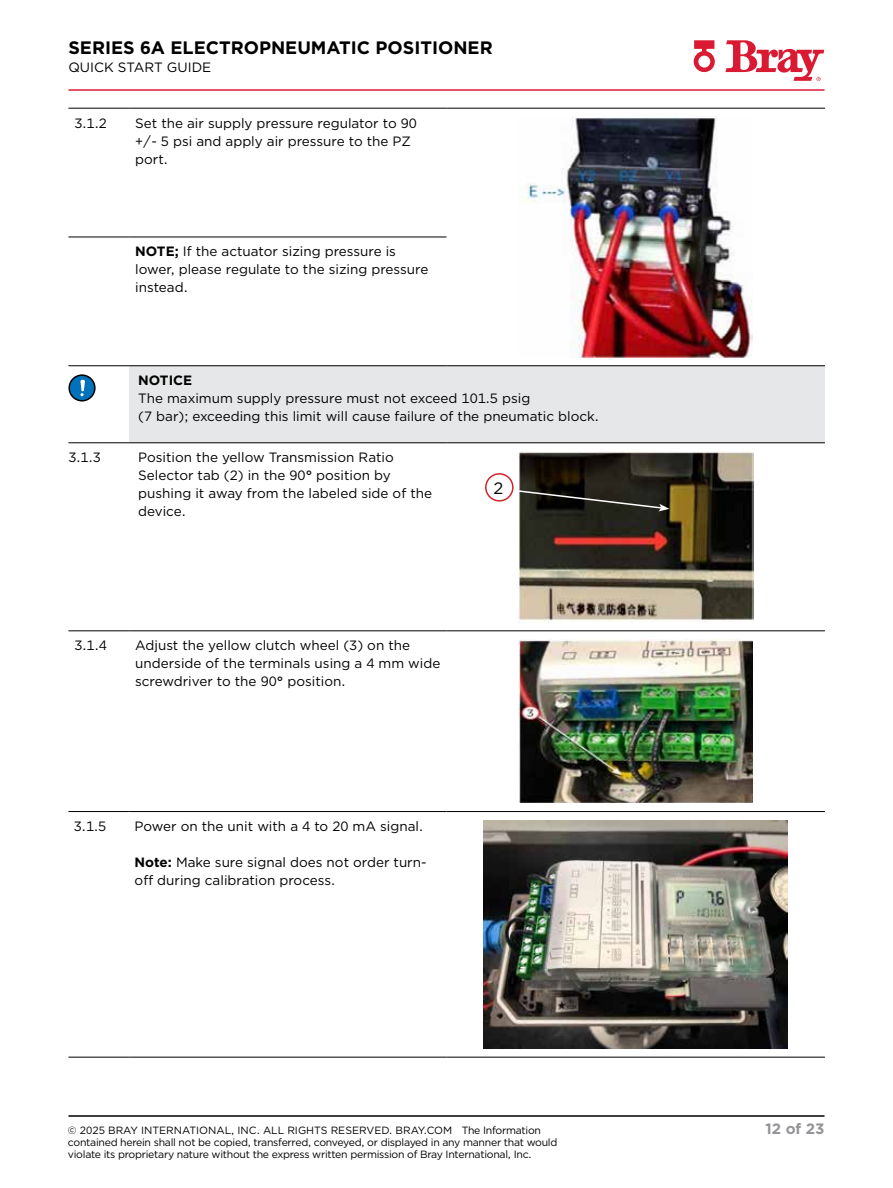
<style>
.page{position:relative;width:893px;height:1188px;background:#fff}
.page>*{position:absolute;margin:0;border:0;box-sizing:border-box;transform-origin:0 0}
.t1{font:700 18px "Gotham";color:#000}
.t2{font:16.5px "Gotham";color:#000}
.t3{font:700 15px "Gotham";color:#939598}
.t4{font:13.5px/18px "Gotham";color:#000}
.t5{font:700 13.5px "Gotham";color:#000}
.t6{font:10.5px/12px "Gotham";letter-spacing:-.025em;color:#000}
.t7{font:10.5px "Gotham";color:#000}
.s1{font-weight:700}
</style>
<div class="page">
<hr style="left:68px;top:89px;width:756px;height:2px;background:#da1a32">
<svg style="left:725px;top:40px;width:99px;height:41px"></svg>
<svg style="left:694px;top:40px;width:21px;height:32px"></svg>
<hr style="left:68px;top:1115px;width:756px;height:2px;background:#000">
<div style="left:129px;top:366px;width:696px;height:77px;background:#e6e7e8"></div>
<hr style="left:68px;top:108px;width:61px;height:1px;background:#000">
<hr style="left:129px;top:108px;width:317px;height:1px;background:#000">
<hr style="left:446px;top:108px;width:379px;height:1px;background:#000">
<hr style="left:446px;top:365px;width:379px;height:1px;background:#000">
<hr style="left:68px;top:237px;width:61px;height:1px;background:#000">
<hr style="left:129px;top:237px;width:317px;height:1px;background:#000">
<hr style="left:68px;top:365px;width:61px;height:1px;background:#000">
<hr style="left:129px;top:365px;width:317px;height:1px;background:#000">
<hr style="left:68px;top:443px;width:61px;height:1px;background:#000">
<hr style="left:129px;top:443px;width:317px;height:1px;background:#000">
<hr style="left:446px;top:443px;width:379px;height:1px;background:#000">
<hr style="left:68px;top:631px;width:61px;height:1px;background:#000">
<hr style="left:129px;top:631px;width:317px;height:1px;background:#000">
<hr style="left:446px;top:631px;width:379px;height:1px;background:#000">
<hr style="left:68px;top:811px;width:61px;height:1px;background:#000">
<hr style="left:129px;top:811px;width:317px;height:1px;background:#000">
<hr style="left:446px;top:811px;width:379px;height:1px;background:#000">
<hr style="left:68px;top:1057px;width:61px;height:1px;background:#000">
<hr style="left:129px;top:1057px;width:317px;height:1px;background:#000">
<hr style="left:446px;top:1057px;width:379px;height:1px;background:#000">
<img style="left:519px;top:117px;width:234px;height:240px">
<div style="left:69px;top:375px;width:26px;height:26px;background:#0072bc;border-radius:50%"></div>
<div style="left:68px;top:374px;width:28px;height:28px;border:2px solid #000;border-radius:50%"></div>
<svg style="left:80px;top:380px;width:5px;height:16px"></svg>
<img style="left:518px;top:451px;width:235px;height:171px">
<img style="left:519px;top:639px;width:234px;height:164px">
<img style="left:483px;top:820px;width:305px;height:229px">
<svg style="left:507px;top:488px;width:162px;height:23px;background:#383832"></svg>
<div style="left:486px;top:474px;width:27px;height:27px;background:#fff;border-radius:50%"></div>
<div style="left:485px;top:473px;width:29px;height:29px;border:2px solid #d2232a;border-radius:50%"></div>
<h1 class="t1" style="left:68px;top:36px;width:426px">SERIES 6A ELECTROPNEUMATIC POSITIONER</h1>
<p class="t4" style="left:68px;top:58px;width:144px">QUICK START GUIDE</p>
<p class="t4" style="left:74px;top:114px;width:34px">3.1.2</p>
<p class="t4" style="left:135px;top:114px;width:283px">Set the air supply pressure regulator to 90 +/- 5 psi and apply air pressure to the PZ port.</p>
<p class="t4" style="left:135px;top:242px;width:295px"><span class="s1">NOTE;</span> If the actuator sizing pressure is lower, please regulate to the sizing pressure instead.</p>
<p class="t5" style="left:138px;top:371px;width:56px">NOTICE</p>
<p class="t4" style="left:138px;top:389px;width:462px">The maximum supply pressure must not exceed 101.5 psig<br>(7 bar); exceeding this limit will cause failure of the pneumatic block.</p>
<p class="t4" style="left:68px;top:448px;width:34px">3.1.3</p>
<p class="t4" style="left:138px;top:448px;width:295px">Position the yellow Transmission Ratio<br>Selector tab (2) in the 90<span class="s1">°</span> position by pushing it away from the labeled side of the device.</p>
<p class="t4" style="left:74px;top:636px;width:34px">3.1.4</p>
<p class="t4" style="left:135px;top:636px;width:307px">Adjust the yellow clutch wheel (3) on the underside of the terminals using a 4 mm wide screwdriver to the 90<span class="s1">°</span> position.</p>
<p class="t4" style="left:74px;top:817px;width:34px">3.1.5</p>
<p class="t4" style="left:135px;top:817px;width:290px">Power on the unit with a 4 to 20 mA signal.</p>
<p class="t4" style="left:135px;top:853px;width:293px"><span class="s1">Note:</span> Make sure signal does not order turn&shy;off during calibration process.</p>
<p class="t2" style="left:494px;top:478px;width:11px">2</p>
<p class="t7" style="left:68px;top:1124px;width:475px">© 2025 BRAY INTERNATIONAL, INC. ALL RIGHTS RESERVED. BRAY.COM The Information</p>
<p class="t3" style="left:765px;top:1119px;width:61px">12 of 23</p>
<p class="t6" style="left:68px;top:1136px;width:491px">contained herein shall not be copied, transferred, conveyed, or displayed in any manner that would violate its proprietary nature without the express written permission of Bray International, Inc.</p>
</div>
